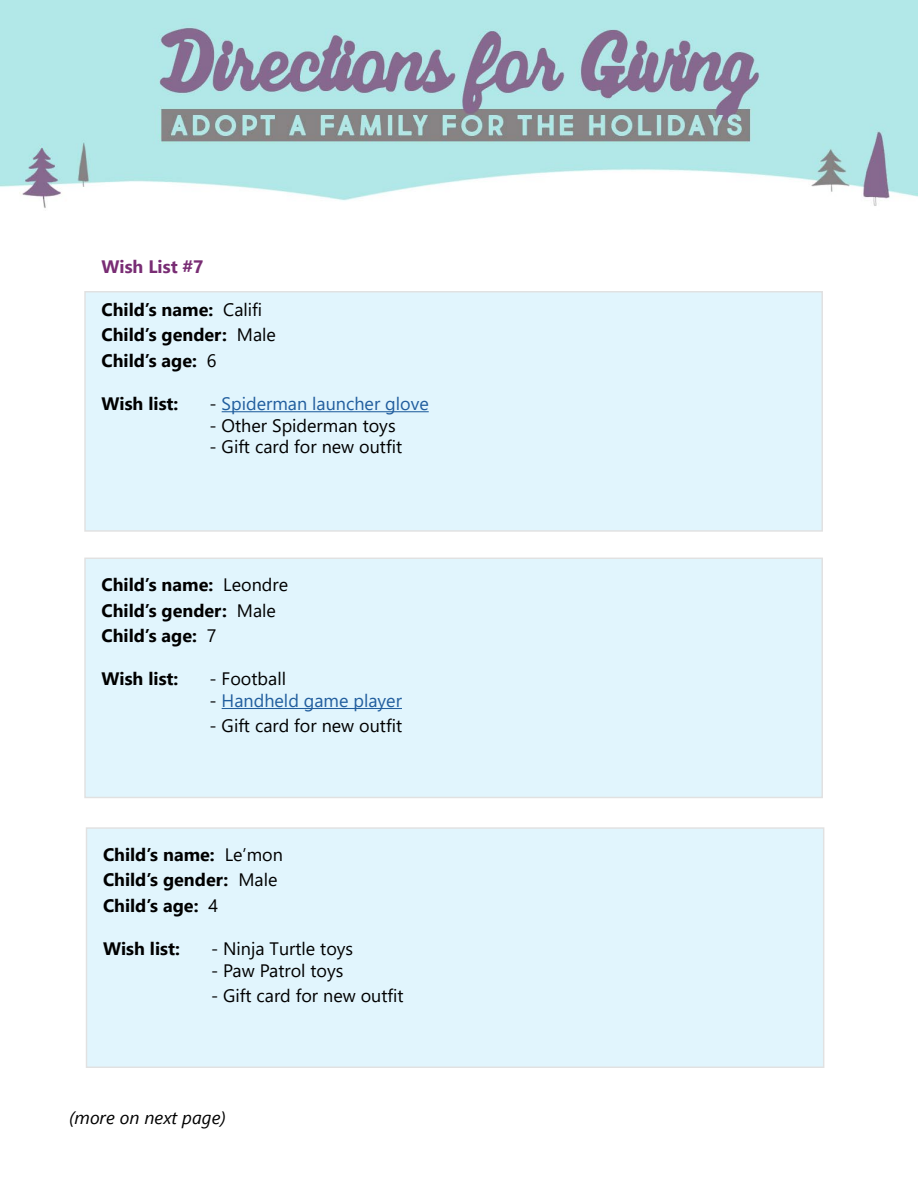
<style>
.page{position:relative;width:918px;height:1188px;background:#fff}
.page>*{position:absolute;margin:0;border:0;box-sizing:border-box;transform-origin:0 0}
.t1{font:700 18px/25.5px "Segoe UI";color:#000}
.t2{font:18px "Segoe UI";color:#000}
.t3{font:18px "Segoe UI";color:#215e9e}
.t4{font:italic 18px "Segoe UI";color:#000}
.t5{font:700 18px "Segoe UI";color:#792d74}
.s1{font-weight:400}
.s2{color:#000}
</style>
<div class="page">
<div style="left:85px;top:292px;width:737px;height:239px;background:#e1f5fd"></div>
<img style="left:0;top:0;width:918px;height:208px">
<hr style="left:222px;top:411px;width:207px;height:1px;background:#215e9e">
<div style="left:85px;top:558px;width:737px;height:239px;background:#e1f5fd"></div>
<hr style="left:222px;top:708px;width:180px;height:1px;background:#215e9e">
<div style="left:86px;top:828px;width:738px;height:239px;background:#e1f5fd"></div>
<p class="t5" style="left:102px;top:249px;width:104px">Wish List #7</p>
<p class="t1" style="left:102px;top:295px;width:176px">Child’s name: <span class="s1">Califi<br></span>Child’s gender: <span class="s1">Male<br></span>Child’s age: <span class="s1">6</span></p>
<p class="t1" style="left:102px;top:390px;width:78px">Wish list:</p>
<p class="t3" style="left:210px;top:387px;width:221px"><span class="s2">-</span> Spiderman launcher glove</p>
<p class="t2" style="left:210px;top:408px;width:188px">- Other Spiderman toys</p>
<p class="t2" style="left:210px;top:430px;width:194px">- Gift card for new outfit</p>
<p class="t1" style="left:102px;top:571px;width:188px">Child’s name: <span class="s1">Leondre<br></span>Child’s gender: <span class="s1">Male<br></span>Child’s age: <span class="s1">7</span></p>
<p class="t1" style="left:102px;top:665px;width:78px">Wish list:</p>
<p class="t2" style="left:210px;top:662px;width:78px">- Football</p>
<p class="t3" style="left:210px;top:684px;width:194px"><span class="s2">-</span> Handheld game player</p>
<p class="t2" style="left:210px;top:709px;width:194px">- Gift card for new outfit</p>
<p class="t1" style="left:103px;top:840px;width:181px">Child’s name: <span class="s1">Le’mon<br></span>Child’s gender: <span class="s1">Male<br></span>Child’s age: <span class="s1">4</span></p>
<p class="t1" style="left:103px;top:935px;width:78px">Wish list:</p>
<p class="t2" style="left:211px;top:932px;width:144px">- Ninja Turtle toys</p>
<p class="t2" style="left:211px;top:953px;width:134px">- Paw Patrol toys</p>
<p class="t2" style="left:211px;top:979px;width:194px">- Gift card for new outfit</p>
<p class="t4" style="left:69px;top:1100px;width:158px">(more on next page)</p>
</div>
